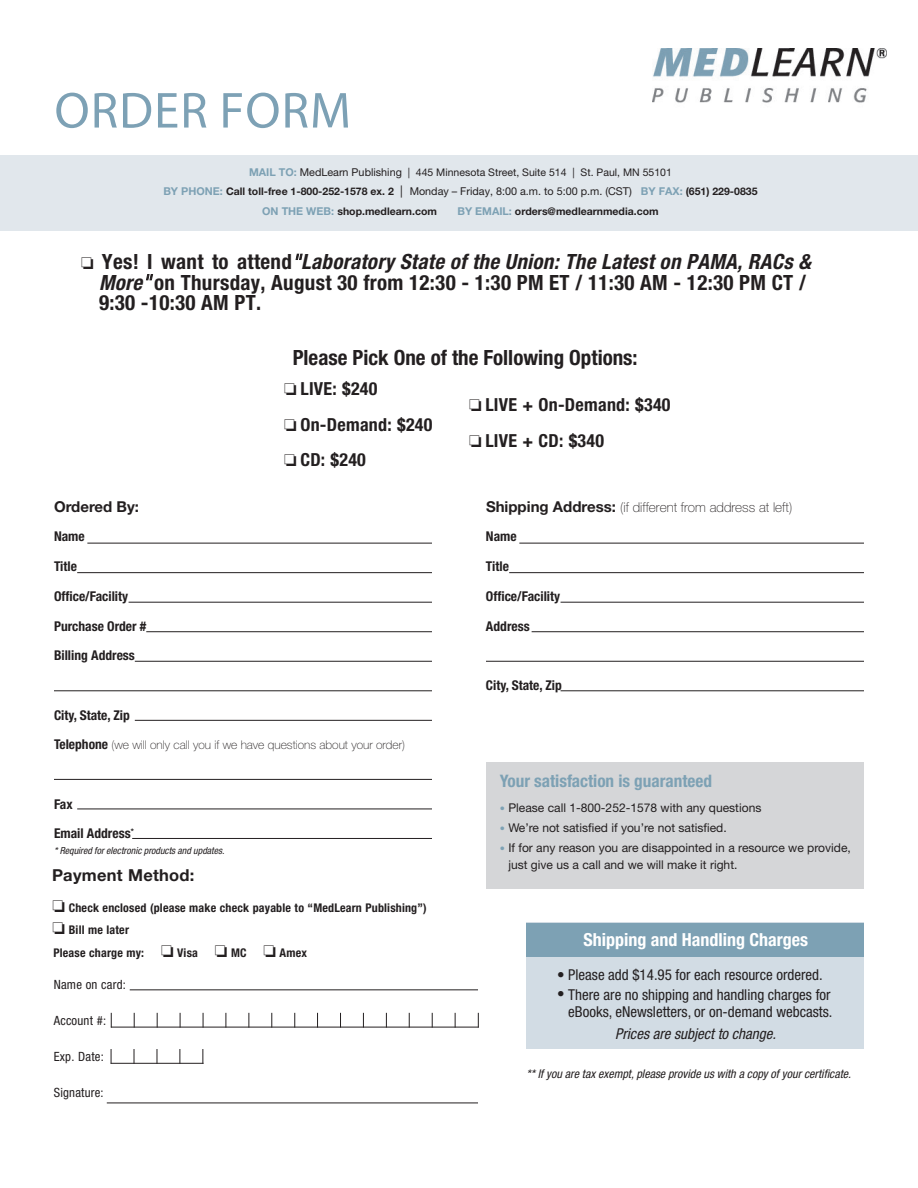
<style>
.page{position:relative;width:918px;height:1188px;background:#fff}
.page>*{position:absolute;margin:0;border:0;box-sizing:border-box;transform-origin:0 0}
.t1{font:51px "Myriad Pro";letter-spacing:.02em;color:#7da1b5}
._1-Head-Picks{font:700 condensed 21px/20.4px "Helvetica Neue LT Std";letter-spacing:.015em;color:#231f20}
._1-Head-Picks-2{font:700 condensed 18px "Helvetica Neue LT Std";letter-spacing:.015em;color:#231f20}
.t2{font:700 condensed 18px "Helvetica Neue LT Std";color:#fff}
.t3{font:700 condensed 17.25px "Helvetica Neue LT Std";color:#7da1b4}
._1-Head-Picks-3{font:700 16.5px "Helvetica Neue LT Std";letter-spacing:.015em;color:#231f20}
.t4{font:condensed 15px/17px "Helvetica Neue LT Std";color:#231f20;text-align:right}
.t5{font:italic condensed 15px "Helvetica Neue LT Std";color:#231f20}
.t6{font:700 15px "Helvetica Neue LT Std";color:#231f20}
.t7{font:700 condensed 13.5px "Helvetica Neue LT Std";color:#231f20}
.t8{font:100 13.5px "Helvetica Neue LT Std";color:#231f20}
._1-Head-Picks-4{font:condensed 12.75px "Helvetica Neue LT Std";letter-spacing:.015em;color:#231f20}
.t9{font:12px/17.2px "Helvetica Neue LT Std";color:#231f20}
._1-Head-Picks-5{font:700 condensed 12px "Helvetica Neue LT Std";letter-spacing:.015em;color:#231f20}
.t10{font:italic condensed 12px "Helvetica Neue LT Std";color:#231f20}
.t11{font:100 12px "Helvetica Neue LT Std";color:#231f20}
.t12{font:700 10.5px "Helvetica Neue LT Std";color:#231f20}
.t13{font:10.5px "Helvetica Neue LT Std";color:#231f20}
.t14{font:italic condensed 9.75px "Helvetica Neue LT Std";color:#231f20}
.s1{font-weight:700;font-size:10.8px;color:#7da1b4}
.s2{font-size:10.8px}
.s3{font-size:10.8px;color:#7da1b4}
.s4{font-weight:400;font-size:12.15px}
.s5{font-weight:400;font-size:10.8px}
.s6{font-weight:400;font-style:italic}
.s7{font-style:italic}
.s8{font-weight:700;font-size:15px}
.s9{font-weight:700;font-stretch:condensed;font-size:13.5px}
.s10{font-size:10.35px;color:#7da1b4}
</style>
<div class="page">
<div style="left:0;top:155px;width:918px;height:76px;background:#e1e7ec"></div>
<hr style="left:87px;top:543px;width:345px;height:1px;background:#231f20">
<hr style="left:77px;top:572px;width:355px;height:1px;background:#231f20">
<hr style="left:129px;top:602px;width:303px;height:1px;background:#231f20">
<hr style="left:146px;top:631px;width:286px;height:1px;background:#231f20">
<hr style="left:135px;top:661px;width:297px;height:1px;background:#231f20">
<hr style="left:54px;top:690px;width:378px;height:1px;background:#231f20">
<hr style="left:54px;top:779px;width:378px;height:1px;background:#231f20">
<hr style="left:77px;top:809px;width:355px;height:1px;background:#231f20">
<hr style="left:132px;top:838px;width:300px;height:1px;background:#231f20">
<hr style="left:135px;top:720px;width:297px;height:1px;background:#231f20">
<hr style="left:519px;top:543px;width:345px;height:1px;background:#231f20">
<hr style="left:509px;top:572px;width:355px;height:1px;background:#231f20">
<hr style="left:561px;top:602px;width:303px;height:1px;background:#231f20">
<hr style="left:532px;top:631px;width:332px;height:1px;background:#231f20">
<hr style="left:486px;top:661px;width:378px;height:1px;background:#231f20">
<hr style="left:561px;top:690px;width:303px;height:1px;background:#231f20">
<div style="left:486px;top:762px;width:378px;height:126px;background:#d5d6d8"></div>
<hr style="left:130px;top:989px;width:348px;height:1px;background:#231f20">
<hr style="left:107px;top:1103px;width:371px;height:1px;background:#231f20">
<hr style="left:111px;top:1027px;width:368px;height:1px;background:#231f20">
<svg style="left:111px;top:1013px;width:1px;height:15px"></svg>
<svg style="left:134px;top:1013px;width:1px;height:15px"></svg>
<svg style="left:157px;top:1013px;width:1px;height:15px"></svg>
<svg style="left:180px;top:1013px;width:1px;height:15px"></svg>
<svg style="left:203px;top:1013px;width:1px;height:15px"></svg>
<svg style="left:225px;top:1013px;width:1px;height:15px"></svg>
<svg style="left:248px;top:1013px;width:1px;height:15px"></svg>
<svg style="left:271px;top:1013px;width:1px;height:15px"></svg>
<svg style="left:294px;top:1013px;width:1px;height:15px"></svg>
<svg style="left:317px;top:1013px;width:1px;height:15px"></svg>
<svg style="left:340px;top:1013px;width:1px;height:15px"></svg>
<svg style="left:363px;top:1013px;width:1px;height:15px"></svg>
<svg style="left:386px;top:1013px;width:1px;height:15px"></svg>
<svg style="left:409px;top:1013px;width:1px;height:15px"></svg>
<svg style="left:432px;top:1013px;width:1px;height:15px"></svg>
<svg style="left:455px;top:1013px;width:1px;height:15px"></svg>
<svg style="left:478px;top:1013px;width:1px;height:15px"></svg>
<hr style="left:111px;top:1063px;width:93px;height:1px;background:#231f20">
<svg style="left:111px;top:1049px;width:1px;height:15px"></svg>
<svg style="left:134px;top:1049px;width:1px;height:15px"></svg>
<svg style="left:157px;top:1049px;width:1px;height:15px"></svg>
<svg style="left:179px;top:1049px;width:1px;height:15px"></svg>
<svg style="left:202px;top:1049px;width:1px;height:15px"></svg>
<div style="left:526px;top:923px;width:338px;height:126px;background:#d2dce4"></div>
<div style="left:526px;top:923px;width:338px;height:34px;background:#7da1b4"></div>
<img style="left:652px;top:48px;width:234px;height:55px">
<p class="t1" style="left:55px;top:79px;width:298px">ORDER FORM</p>
<p class="t13" style="left:249px;top:166px;width:424px"><span class="s1">MAIL TO:</span> <span class="s2">MedLearn Publishing</span> | 445 Minnesota Street, Suite 514 | St. Paul, MN 55101</p>
<p class="t12" style="left:163px;top:185px;width:596px"><span class="s3">BY PHONE:</span> Call toll-free 1-800-252-1578 ex. 2 <span class="s4">|</span> <span class="s5">Monday – Friday, 8:00 a.m. to 5:00 p.m. (CST)</span> <span class="s3">BY FAX:</span> (651) 229-0835</p>
<p class="t12" style="left:262px;top:205px;width:176px"><span class="s3">ON THE WEB:</span> shop.medlearn.com</p>
<p class="t12" style="left:457px;top:205px;width:203px"><span class="s3">BY EMAIL:</span> orders@medlearnmedia.com</p>
<p class="_1-Head-Picks" style="left:99px;top:251px;width:713px;text-indent:-18px">□ Yes! I want to attend<span class="s6">"</span><span class="s7">Laboratory State of the Union: The Latest on PAMA, RACs &amp;<br>More</span><span class="s6">"</span> on Thursday, August 30 from 12:30 - 1:30 PM ET / 11:30 AM - 12:30 PM CT /<br>9:30 -10:30 AM PT.</p>
<p class="t6" style="left:54px;top:497px;width:87px">Ordered By:</p>
<p class="t7" style="left:54px;top:528px;width:32px">Name</p>
<p class="t7" style="left:54px;top:558px;width:24px">Title</p>
<p class="t7" style="left:54px;top:588px;width:76px">Office/Facility</p>
<p class="t7" style="left:54px;top:618px;width:94px">Purchase Order #</p>
<p class="t7" style="left:54px;top:647px;width:82px">Billing Address</p>
<p class="_1-Head-Picks" style="left:293px;top:347px;width:347px">Please Pick One of the Following Options:</p>
<p class="_1-Head-Picks-2" style="left:469px;top:394px;width:203px">□ LIVE + On-Demand: $340</p>
<p class="_1-Head-Picks-2" style="left:469px;top:429px;width:136px">□ LIVE + CD: $340</p>
<p class="_1-Head-Picks-2" style="left:284px;top:378px;width:95px">□ LIVE: $240</p>
<p class="_1-Head-Picks-2" style="left:284px;top:413px;width:150px">□ On-Demand: $240</p>
<p class="_1-Head-Picks-2" style="left:284px;top:448px;width:83px">□ CD: $240</p>
<p class="t8" style="left:486px;top:499px;width:308px"><span class="s8">Shipping Address:</span> (if different from address at left)</p>
<p class="t7" style="left:486px;top:528px;width:32px">Name</p>
<p class="t7" style="left:486px;top:558px;width:24px">Title</p>
<p class="t7" style="left:486px;top:588px;width:76px">Office/Facility</p>
<p class="t7" style="left:486px;top:618px;width:45px">Address</p>
<p class="t7" style="left:486px;top:677px;width:77px">City, State, Zip</p>
<p class="t7" style="left:54px;top:707px;width:77px">City, State, Zip</p>
<p class="t11" style="left:54px;top:738px;width:353px"><span class="s9">Telephone</span> (we will only call you if we have questions about your order)</p>
<p class="t7" style="left:54px;top:796px;width:20px">Fax</p>
<p class="t7" style="left:54px;top:825px;width:81px">Email Address<sup>*</sup></p>
<p class="t14" style="left:54px;top:845px;width:172px">* Required for electronic products and updates.</p>
<p class="_1-Head-Picks-3" style="left:52px;top:865px;width:144px">Payment Method:</p>
<p class="_1-Head-Picks-5" style="left:53px;top:900px;width:376px">□ Check enclosed (please make check payable to “MedLearn Publishing”)</p>
<p class="_1-Head-Picks-5" style="left:53px;top:923px;width:78px">□ Bill me later</p>
<p class="_1-Head-Picks-5" style="left:53px;top:946px;width:255px">Please charge my: □ Visa □ MC □ Amex</p>
<p class="_1-Head-Picks-4" style="left:54px;top:977px;width:74px">Name on card:</p>
<p class="_1-Head-Picks-4" style="left:54px;top:1013px;width:54px">Account #:</p>
<p class="_1-Head-Picks-4" style="left:54px;top:1049px;width:51px">Exp. Date:</p>
<p class="_1-Head-Picks-4" style="left:54px;top:1085px;width:51px">Signature:</p>
<p class="t3" style="left:500px;top:771px;width:214px">Your satisfaction is guaranteed</p>
<p class="t9" style="left:500px;top:799px;width:263px"><span class="s10">•</span> Please call 1-800-252-1578 with any questions</p>
<p class="t9" style="left:500px;top:819px;width:228px"><span class="s10">•</span> We’re not satisfied if you’re not satisfied.</p>
<p class="t9" style="left:508px;top:839px;width:344px;text-indent:-9px"><span class="s10">•</span> If for any reason you are disappointed in a resource we provide, just give us a call and we will make it right.</p>
<p class="t2" style="left:584px;top:929px;width:226px">Shipping and Handling Charges</p>
<p class="t4" style="left:557px;top:966px;width:267px">• Please add $14.95 for each resource ordered.</p>
<p class="t4" style="left:557px;top:986px;width:277px">• There are no shipping and handling charges for eBooks, eNewsletters, or on-demand webcasts.</p>
<p class="t5" style="left:615px;top:1025px;width:162px">Prices are subject to change.</p>
<p class="t10" style="left:526px;top:1067px;width:326px">** If you are tax exempt, please provide us with a copy of your certificate.</p>
</div>
